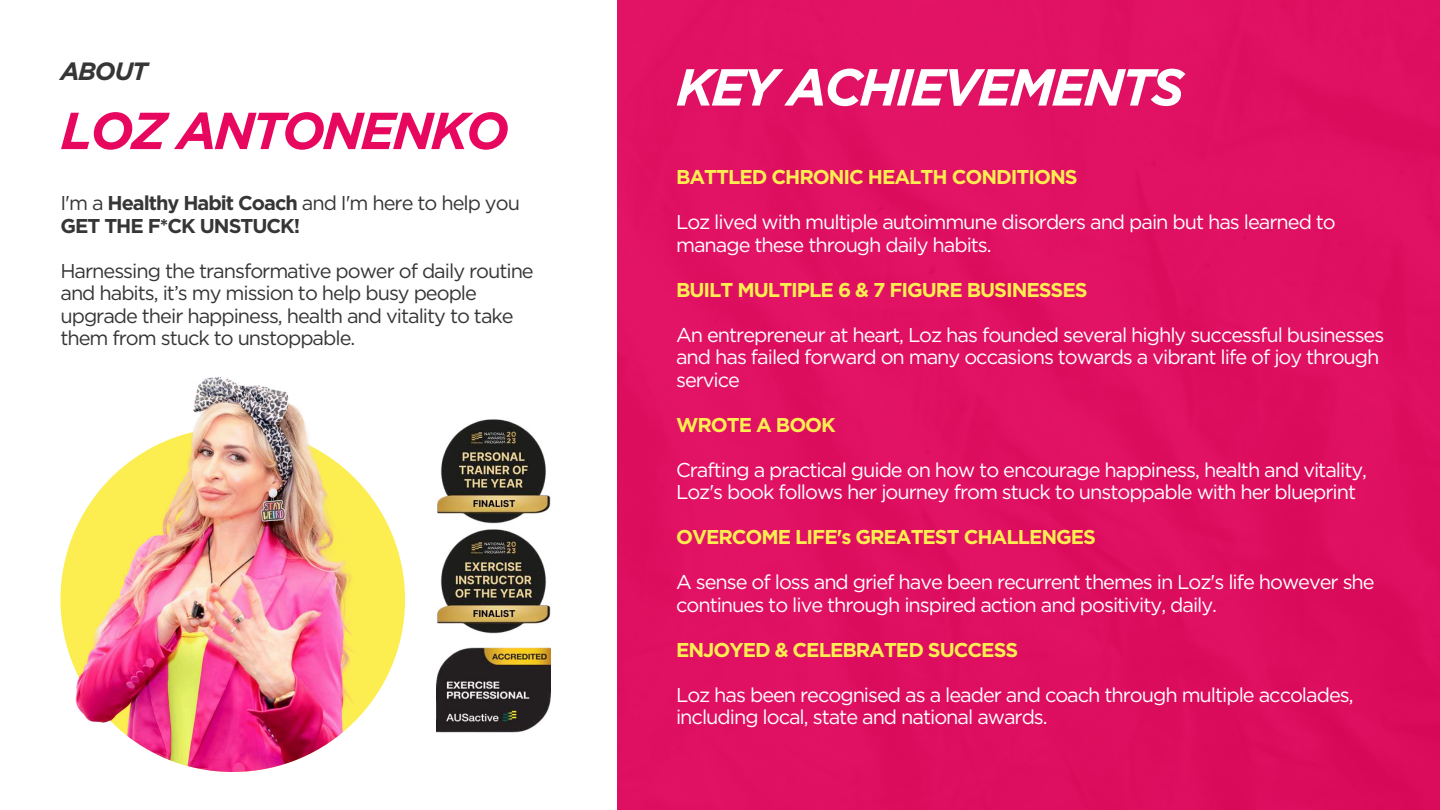
<style>
.page{position:relative;width:1440px;height:810px;background:#fff}
.page>*{position:absolute;margin:0;border:0;box-sizing:border-box;transform-origin:0 0}
.t1{font:italic 700 52px "Gotham";letter-spacing:-.05em;color:#fff}
.t2{font:italic 700 52px "Gotham";letter-spacing:-.05em;color:#e8075f}
.t3{font:italic 700 25px "Gotham";letter-spacing:-.05em;color:#363636}
.t4{font:20px/22.5px "Gotham";letter-spacing:-.05em;color:#fff}
.t5{font:20px/22.5px "Gotham";letter-spacing:-.05em;color:#363636}
.t6{font:700 20px "Gotham";letter-spacing:-.05em;color:#fcee51}
.t7{font:700 20px/22.5px "Gotham";letter-spacing:-.05em;color:#363636}
.s1{font-weight:400}
</style>
<div class="page">
<img style="left:437px;top:529px;width:114px;height:104px">
<img style="left:437px;top:419px;width:114px;height:105px">
<img style="left:437px;top:633px;width:113px;height:100px">
<div style="left:617px;top:0;width:823px;height:810px;background:#df1062"></div>
<img style="left:60px;top:427px;width:345px;height:345px;border-radius:50%">
<img style="left:74px;top:324px;width:345px;height:345px;border-radius:50%">
<img style="left:60px;top:398px;width:149px;height:344px">
<p class="t3" style="left:60px;top:56px;width:89px">ABOUT</p>
<h1 class="t2" style="left:60px;top:99px;width:450px">LOZ ANTONENKO</h1>
<p class="t7" style="left:60px;top:192px;width:461px"><span class="s1">I'm a</span> Healthy Habit Coach <span class="s1">and I'm here to help you<br></span>GET THE F*CK UNSTUCK!</p>
<p class="t5" style="left:60px;top:259px;width:475px">Harnessing the transformative power of daily routine and habits, it’s my mission to help busy people upgrade their happiness, health and vitality to take them from stuck to unstoppable.</p>
<h1 class="t1" style="left:676px;top:56px;width:510px">KEY ACHIEVEMENTS</h1>
<p class="t6" style="left:676px;top:165px;width:403px">BATTLED CHRONIC HEALTH CONDITIONS</p>
<p class="t4" style="left:676px;top:211px;width:661px">Loz lived with multiple autoimmune disorders and pain but has learned to manage these through daily habits.</p>
<p class="t6" style="left:676px;top:277px;width:413px">BUILT MULTIPLE 6 &amp; 7 FIGURE BUSINESSES</p>
<p class="t4" style="left:676px;top:323px;width:710px">An entrepreneur at heart, Loz has founded several highly successful businesses and has failed forward on many occasions towards a vibrant life of joy through service</p>
<p class="t6" style="left:676px;top:412px;width:161px">WROTE A BOOK</p>
<p class="t4" style="left:676px;top:458px;width:693px">Crafting a practical guide on how to encourage happiness, health and vitality,<br>Loz's book follows her journey from stuck to unstoppable with her blueprint</p>
<p class="t6" style="left:676px;top:525px;width:421px">OVERCOME LIFE's GREATEST CHALLENGES</p>
<p class="t4" style="left:676px;top:571px;width:700px">A sense of loss and grief have been recurrent themes in Loz's life however she continues to live through inspired action and positivity, daily.</p>
<p class="t6" style="left:676px;top:637px;width:344px">ENJOYED &amp; CELEBRATED SUCCESS</p>
<p class="t4" style="left:676px;top:683px;width:679px">Loz has been recognised as a leader and coach through multiple accolades, including local, state and national awards.</p>
</div>
